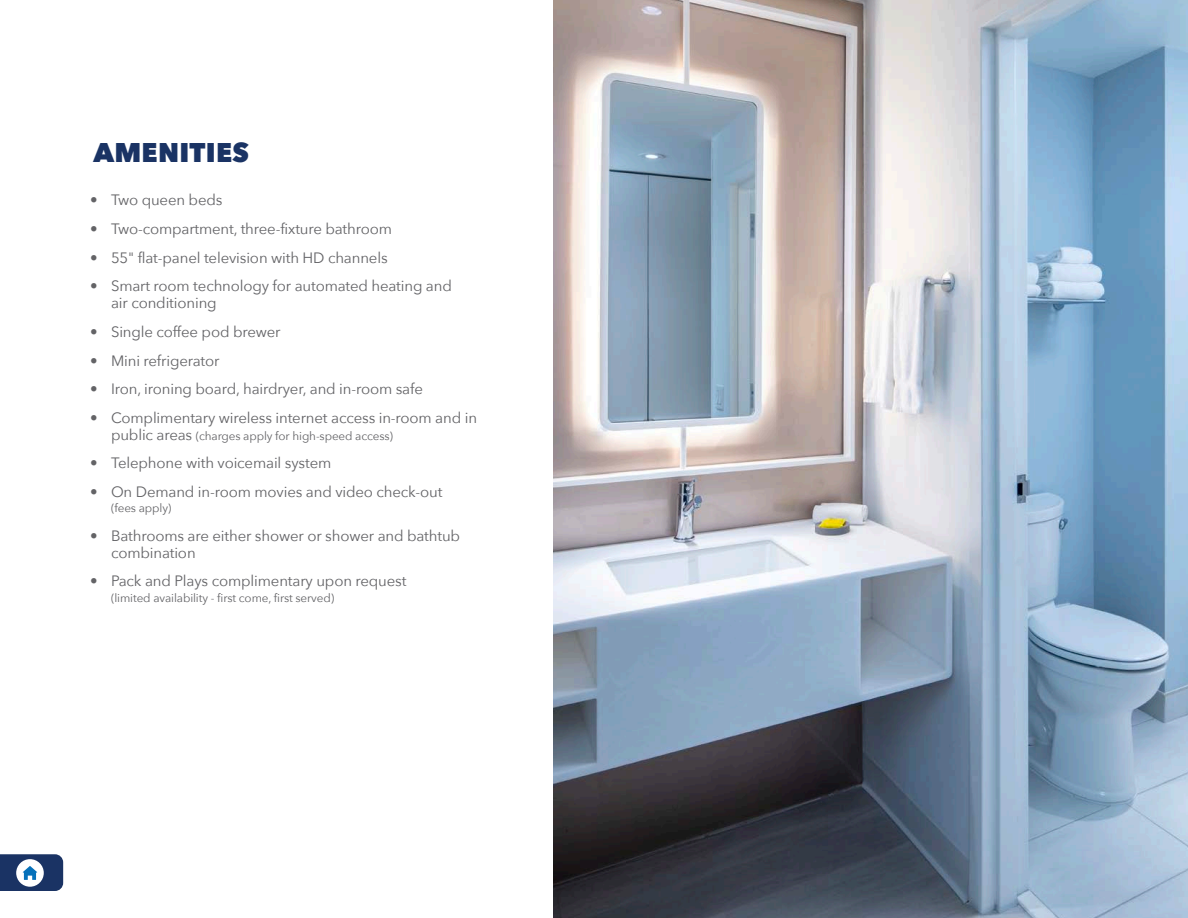
<style>
.page{position:relative;width:1188px;height:918px;background:#fff}
.page>*{position:absolute;margin:0;border:0;box-sizing:border-box;transform-origin:0 0}
.t1{font:800 27px "Avenir Next";letter-spacing:.01em;color:#1a3364}
.t2{font:15px/16.6px "Avenir Next";letter-spacing:-.01em;color:#636366}
.t3{font:11.7px "Avenir Next";letter-spacing:-.01em;color:#636366}
.s1{font-size:15px}
</style>
<div class="page">
<img style="left:554px;top:0;width:634px;height:918px">
<svg style="left:0;top:854px;width:63px;height:37px"></svg>
<p class="t1" style="left:93px;top:136px;width:157px">AMENITIES</p>
<p class="t2" style="left:90px;top:191px;width:134px">• Two queen beds</p>
<p class="t2" style="left:90px;top:220px;width:304px">• Two-compartment, three-fixture bathroom</p>
<p class="t2" style="left:90px;top:248px;width:299px">• 55" flat-panel television with HD channels</p>
<p class="t2" style="left:111px;top:277px;width:342px;text-indent:-21px">• Smart room technology for automated heating and air conditioning</p>
<p class="t2" style="left:90px;top:323px;width:192px">• Single coffee pod brewer</p>
<p class="t2" style="left:90px;top:351px;width:131px">• Mini refrigerator</p>
<p class="t2" style="left:90px;top:380px;width:334px">• Iron, ironing board, hairdryer, and in-room safe</p>
<p class="t2" style="left:90px;top:409px;width:389px">• Complimentary wireless internet access in-room and in</p>
<p class="t3" style="left:111px;top:426px;width:284px"><span class="s1">public areas</span> (charges apply for high-speed access)</p>
<p class="t2" style="left:90px;top:454px;width:243px">• Telephone with voicemail system</p>
<p class="t2" style="left:90px;top:483px;width:354px">• On Demand in-room movies and video check-out</p>
<p class="t3" style="left:111px;top:498px;width:62px">(fees apply)</p>
<p class="t2" style="left:111px;top:527px;width:351px;text-indent:-21px">• Bathrooms are either shower or shower and bathtub combination</p>
<p class="t2" style="left:90px;top:572px;width:318px">• Pack and Plays complimentary upon request</p>
<p class="t3" style="left:111px;top:588px;width:225px">(limited availability - first come, first served)</p>
</div>
